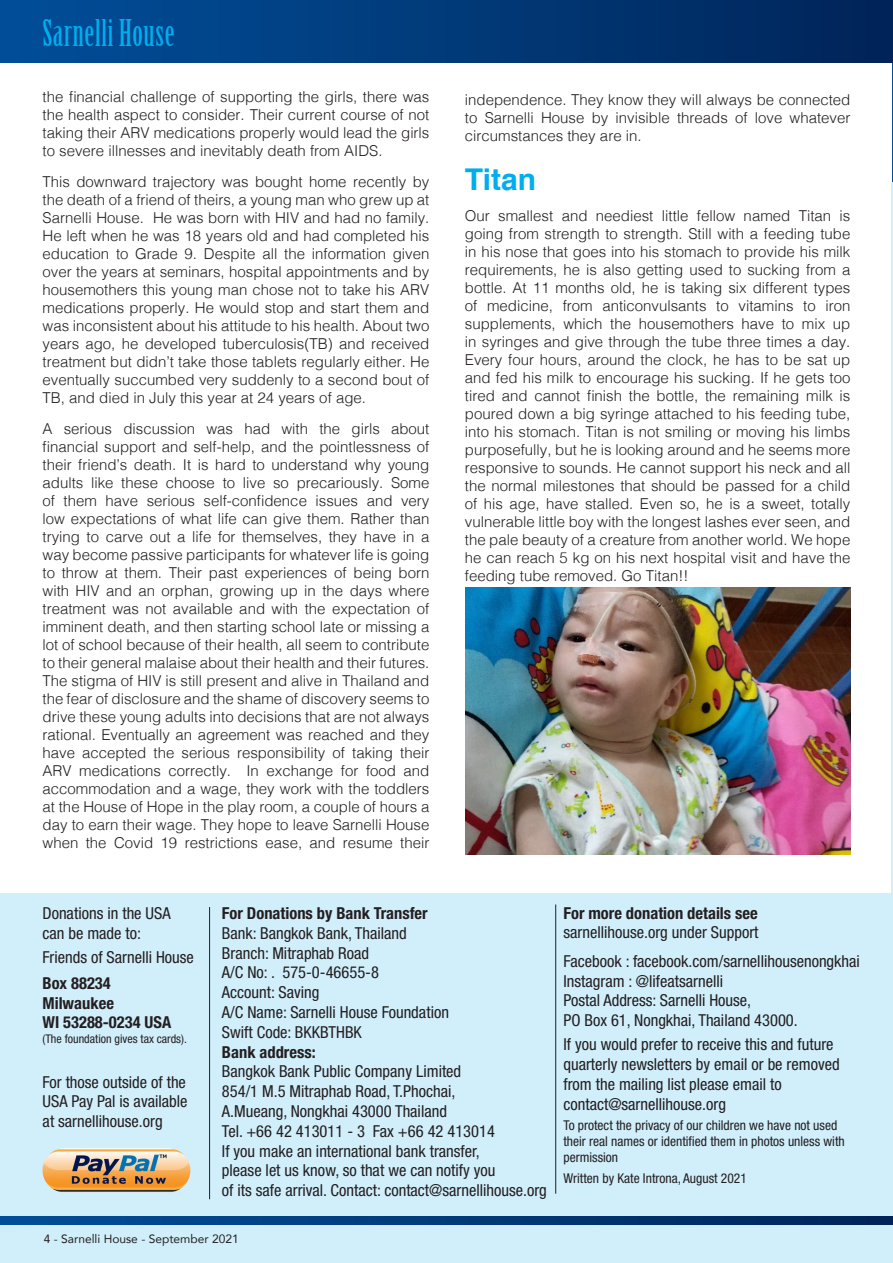
<style>
.page{position:relative;width:893px;height:1263px;background:#fff}
.page>*{position:absolute;margin:0;border:0;box-sizing:border-box;transform-origin:0 0}
.t1{font:36px "Birch";letter-spacing:.02em;color:#00aeef}
.sarnelli_text{font:700 30px "Helvetica";color:#00aeef}
.t2{font:condensed 16.5px/19.8px "Helvetica Neue";color:#231f20}
.t3{font:700 condensed 16.5px/19.8px "Helvetica Neue";color:#231f20}
.sarnelli_text-2{font:300 15px/18px "Helvetica";color:#231f20;text-align:justify}
.t4{font:condensed 13.5px/16.2px "Helvetica Neue";color:#231f20}
.t5{font:condensed 12px "Helvetica Neue";color:#231f20}
.t6{font:12px "Avenir";color:#231f20}
</style>
<div class="page">
<div style="left:0;top:0;width:893px;height:62px;background:linear-gradient(to right,#014f99,#002559)"></div>
<div style="left:0;top:893px;width:893px;height:370px;background:#d1eefb"></div>
<hr style="left:892px;top:182px;width:1px;height:1079px;background:#d1eefb">
<svg style="left:892px;top:0;width:1px;height:182px"></svg>
<hr style="left:209px;top:907px;width:1px;height:292px;background:#231f20">
<hr style="left:555px;top:904px;width:1px;height:290px;background:#231f20">
<svg style="left:0;top:1216px;width:893px;height:9px;background:#003979"></svg>
<img style="left:43px;top:1148px;width:147px;height:44px;border-radius:22px">
<img style="left:466px;top:587px;width:384px;height:268px">
<p class="t1" style="left:43px;top:14px;width:134px">Sarnelli House</p>
<p class="sarnelli_text-2" style="left:43px;top:87px;width:388px">the financial challenge of supporting the girls, there was the health aspect to consider. Their current course of not taking their ARV medications properly would lead the girls to severe illnesses and inevitably death from AIDS.</p>
<p class="sarnelli_text-2" style="left:43px;top:172px;width:388px">This downward trajectory was bought home recently by the death of a friend of theirs, a young man who grew up at Sarnelli House. He was born with HIV and had no family.<br>He left when he was 18 years old and had completed his education to Grade 9. Despite all the information given over the years at seminars, hospital appointments and by housemothers this young man chose not to take his ARV medications properly. He would stop and start them and was inconsistent about his attitude to his health. About two years ago, he developed tuberculosis(TB) and received treatment but didn’t take those tablets regularly either. He eventually succumbed very suddenly to a second bout of TB, and died in July this year at 24 years of age.</p>
<p class="sarnelli_text-2" style="left:43px;top:418px;width:388px">A serious discussion was had with the girls about financial support and self-help, and the pointlessness of their friend’s death. It is hard to understand why young adults like these choose to live so precariously. Some of them have serious self-confidence issues and very low expectations of what life can give them. Rather than trying to carve out a life for themselves, they have in a way become passive participants for whatever life is going to throw at them. Their past experiences of being born with HIV and an orphan, growing up in the days where treatment was not available and with the expectation of imminent death, and then starting school late or missing a lot of school because of their health, all seem to contribute to their general malaise about their health and their futures.<br>The stigma of HIV is still present and alive in Thailand and the fear of disclosure and the shame of discovery seems to drive these young adults into decisions that are not always rational. Eventually an agreement was reached and they have accepted the serious responsibility of taking their ARV medications correctly. In exchange for food and accommodation and a wage, they work with the toddlers at the House of Hope in the play room, a couple of hours a day to earn their wage. They hope to leave Sarnelli House when the Covid 19 restrictions ease, and resume their</p>
<p class="sarnelli_text-2" style="left:465px;top:90px;width:387px">independence. They know they will always be connected to Sarnelli House by invisible threads of love whatever circumstances they are in.</p>
<p class="sarnelli_text" style="left:465px;top:155px;width:73px">Titan</p>
<p class="sarnelli_text-2" style="left:465px;top:205px;width:387px">Our smallest and neediest little fellow named Titan is going from strength to strength. Still with a feeding tube in his nose that goes into his stomach to provide his milk requirements, he is also getting used to sucking from a bottle. At 11 months old, he is taking six different types of medicine, from anticonvulsants to vitamins to iron supplements, which the housemothers have to mix up in syringes and give through the tube three times a day.<br>Every four hours, around the clock, he has to be sat up and fed his milk to encourage his sucking. If he gets too tired and cannot finish the bottle, the remaining milk is poured down a big syringe attached to his feeding tube, into his stomach. Titan is not smiling or moving his limbs purposefully, but he is looking around and he seems more responsive to sounds. He cannot support his neck and all the normal milestones that should be passed for a child of his age, have stalled. Even so, he is a sweet, totally vulnerable little boy with the longest lashes ever seen, and the pale beauty of a creature from another world. We hope he can reach 5 kg on his next hospital visit and have the feeding tube removed. Go Titan!!</p>
<p class="t2" style="left:43px;top:903px;width:130px">Donations in the USA can be made to:</p>
<p class="t2" style="left:43px;top:947px;width:153px">Friends of Sarnelli House</p>
<p class="t3" style="left:43px;top:973px;width:70px">Box 88234</p>
<p class="t3" style="left:43px;top:993px;width:130px">Milwaukee<br>WI 53288-0234 USA</p>
<p class="t5" style="left:43px;top:1032px;width:146px">(The foundation gives tax cards).</p>
<p class="t2" style="left:43px;top:1072px;width:146px;text-align:justify">For those outside of the USA Pay Pal is available at sarnellihouse.org</p>
<p class="t3" style="left:222px;top:903px;width:207px">For Donations by Bank Transfer</p>
<p class="t2" style="left:222px;top:923px;width:186px">Bank: Bangkok Bank, Thailand</p>
<p class="t2" style="left:222px;top:943px;width:149px">Branch: Mitraphab Road</p>
<p class="t2" style="left:222px;top:962px;width:159px">A/C No: . 575-0-46655-8</p>
<p class="t2" style="left:222px;top:982px;width:99px">Account: Saving</p>
<p class="t2" style="left:222px;top:1002px;width:229px">A/C Name: Sarnelli House Foundation<br>Swift Code: BKKBTHBK</p>
<p class="t3" style="left:222px;top:1042px;width:95px">Bank address:</p>
<p class="t2" style="left:222px;top:1061px;width:241px">Bangkok Bank Public Company Limited</p>
<p class="t2" style="left:222px;top:1081px;width:235px">854/1 M.5 Mitraphab Road, T.Phochai,<br>A.Mueang, Nongkhai 43000 Thailand</p>
<p class="t2" style="left:222px;top:1121px;width:275px">Tel. +66 42 413011 - 3 Fax +66 42 413014</p>
<p class="t2" style="left:222px;top:1141px;width:326px">If you make an international bank transfer,<br>please let us know, so that we can notify you<br>of its safe arrival. Contact: contact@sarnellihouse.org</p>
<p class="t6" style="left:44px;top:1229px;width:196px">4 - Sarnelli House - September 2021</p>
<p class="t3" style="left:563px;top:902px;width:196px">For more donation details see</p>
<p class="t2" style="left:563px;top:922px;width:197px">sarnellihouse.org under Support</p>
<p class="t2" style="left:563px;top:951px;width:298px">Facebook : facebook.com/sarnellihousenongkhai</p>
<p class="t2" style="left:563px;top:971px;width:161px">Instagram : @lifeatsarnelli</p>
<p class="t2" style="left:563px;top:990px;width:189px">Postal Address: Sarnelli House,</p>
<p class="t2" style="left:563px;top:1010px;width:236px">PO Box 61, Nongkhai, Thailand 43000.</p>
<p class="t2" style="left:563px;top:1034px;width:272px">If you would prefer to receive this and future</p>
<p class="t2" style="left:563px;top:1054px;width:278px">quarterly newsletters by email or be removed from the mailing list please email to contact@sarnellihouse.org</p>
<p class="t4" style="left:563px;top:1117px;width:283px">To protect the privacy of our children we have not used their real names or identified them in photos unless with permission</p>
<p class="t4" style="left:563px;top:1170px;width:185px">Written by Kate Introna, August 2021</p>
</div>
